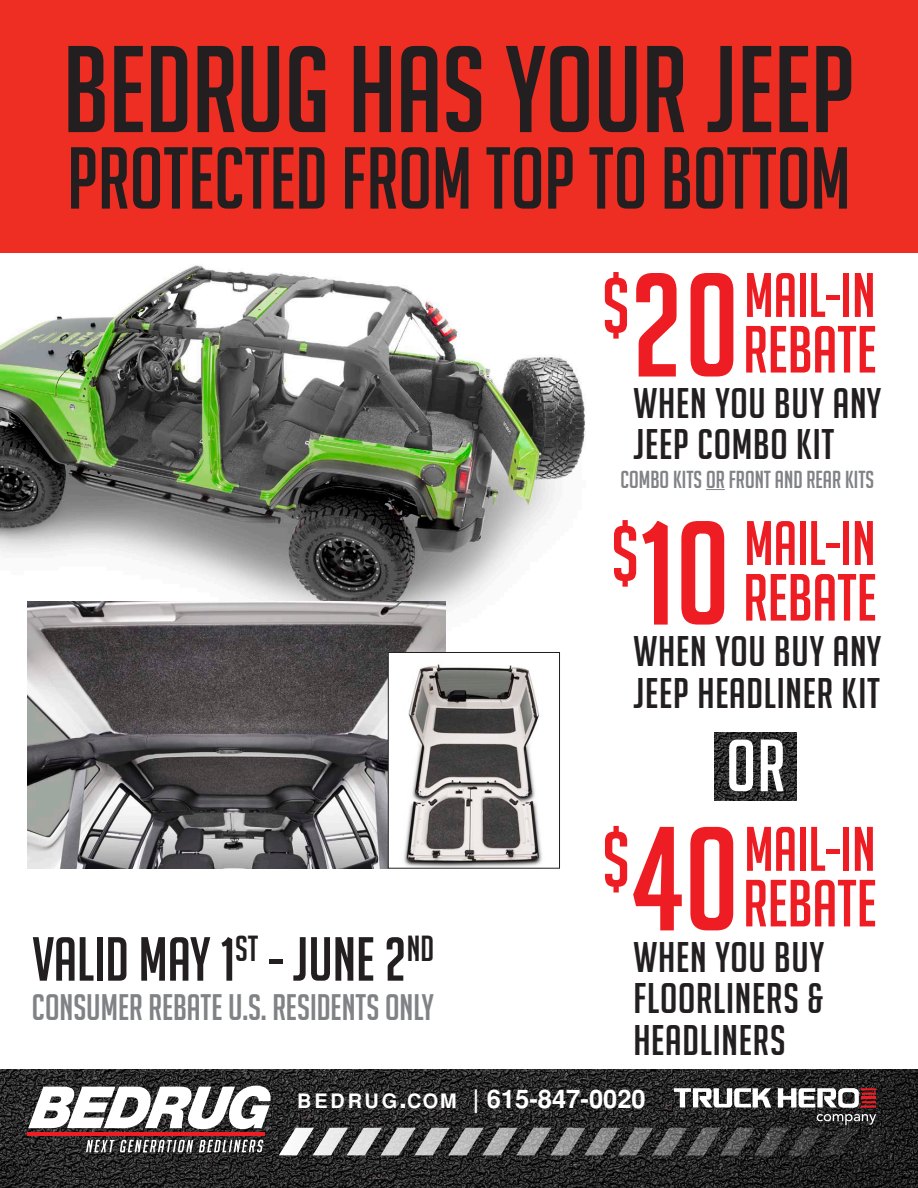
<style>
.page{position:relative;width:918px;height:1188px;background:#fff}
.page>*{position:absolute;margin:0;border:0;box-sizing:border-box;transform-origin:0 0}
.t1{font:144.15px "Big Noodle Titling";color:#ee1d23}
.t2{font:120px "Big Noodle Titling";color:#231f20}
.t3{font:85.5px "Big Noodle Titling";color:#231f20}
.t4{font:72px "Big Noodle Titling";color:#fff}
.t5{font:64.95px "Big Noodle Titling";color:#ee1d23}
.t6{font:61.2px "Big Noodle Titling";color:#ee1d23}
.t7{font:60.6px "Big Noodle Titling";color:#231f20}
.t8{font:41.7px/41.7px "Big Noodle Titling";letter-spacing:.02em;color:#231f20}
.t9{font:36px "Big Noodle Titling";color:#808285}
.t10{font:700 25.5px "Helvetica";color:#fff}
.t11{font:24px "Big Noodle Titling";color:#808285}
.s1{font-size:19.8px}
.s2{font-size:28.35px}
</style>
<div class="page">
<img style="left:0;top:265px;width:585px;height:380px">
<img style="left:0;top:1069px;width:918px;height:119px">
<svg style="left:778px;top:1088px;width:98px;height:20px"></svg>
<svg style="left:674px;top:1088px;width:97px;height:20px"></svg>
<div style="left:0;top:0;width:918px;height:253px;background:#ee2e22"></div>
<svg style="left:279px;top:1114px;width:612px;height:41px"></svg>
<svg style="left:28px;top:1086px;width:244px;height:43px"></svg>
<hr style="left:27px;top:1133px;width:237px;height:3px;background:#ee1d23">
<svg style="left:86px;top:1140px;width:107px;height:12px"></svg>
<svg style="left:199px;top:1140px;width:65px;height:12px"></svg>
<img style="left:27px;top:602px;width:418px;height:267px">
<img style="left:390px;top:654px;width:153px;height:213px">
<div style="left:388px;top:652px;width:172px;height:217px;border:1px solid #231f20"></div>
<svg style="left:706px;top:489px;width:19px;height:1px"></svg>
<img style="left:714px;top:733px;width:83px;height:68px">
<p class="t2" style="left:63px;top:25px;width:793px">BEDRUG HAS YOUR JEEP</p>
<p class="t3" style="left:67px;top:132px;width:785px">PROTECTED FROM TOP TO BOTTOM</p>
<p class="t1" style="left:602px;top:248px;width:139px"><sup>$</sup>20</p>
<p class="t8" style="left:633px;top:382px;width:250px">WHEN YOU BUY ANY<br>JEEP COMBO KIT</p>
<p class="t6" style="left:744px;top:262px;width:133px">MAIL-IN</p>
<p class="t5" style="left:743px;top:314px;width:135px">REBATE</p>
<p class="t11" style="left:621px;top:467px;width:255px">COMBO KITS OR FRONT AND REAR KITS</p>
<p class="t1" style="left:611px;top:496px;width:121px"><sup>$</sup>10</p>
<p class="t8" style="left:633px;top:630px;width:250px">WHEN YOU BUY ANY<br>JEEP HEADLINER KIT</p>
<p class="t6" style="left:744px;top:510px;width:133px">MAIL-IN</p>
<p class="t5" style="left:743px;top:563px;width:135px">REBATE</p>
<p class="t7" style="left:32px;top:927px;width:403px">VALID MAY 1<sup>ST</sup> - JUNE 2<sup>ND</sup></p>
<p class="t9" style="left:32px;top:988px;width:404px">CONSUMER REBATE U.S. RESIDENTS ONLY</p>
<p class="t4" style="left:726px;top:727px;width:61px">OR</p>
<p class="t1" style="left:602px;top:802px;width:139px"><sup>$</sup>40</p>
<p class="t8" style="left:633px;top:936px;width:193px;text-align:justify">WHEN YOU BUY FLOORLINERS &amp; HEADLINERS</p>
<p class="t6" style="left:744px;top:816px;width:133px">MAIL-IN</p>
<p class="t5" style="left:743px;top:868px;width:135px">REBATE</p>
<p class="t10" style="left:297px;top:1084px;width:350px"><span class="s1">B ED RU G</span><span class="s2">.</span><span class="s1">COM</span> | 615-847-0020</p>
</div>
